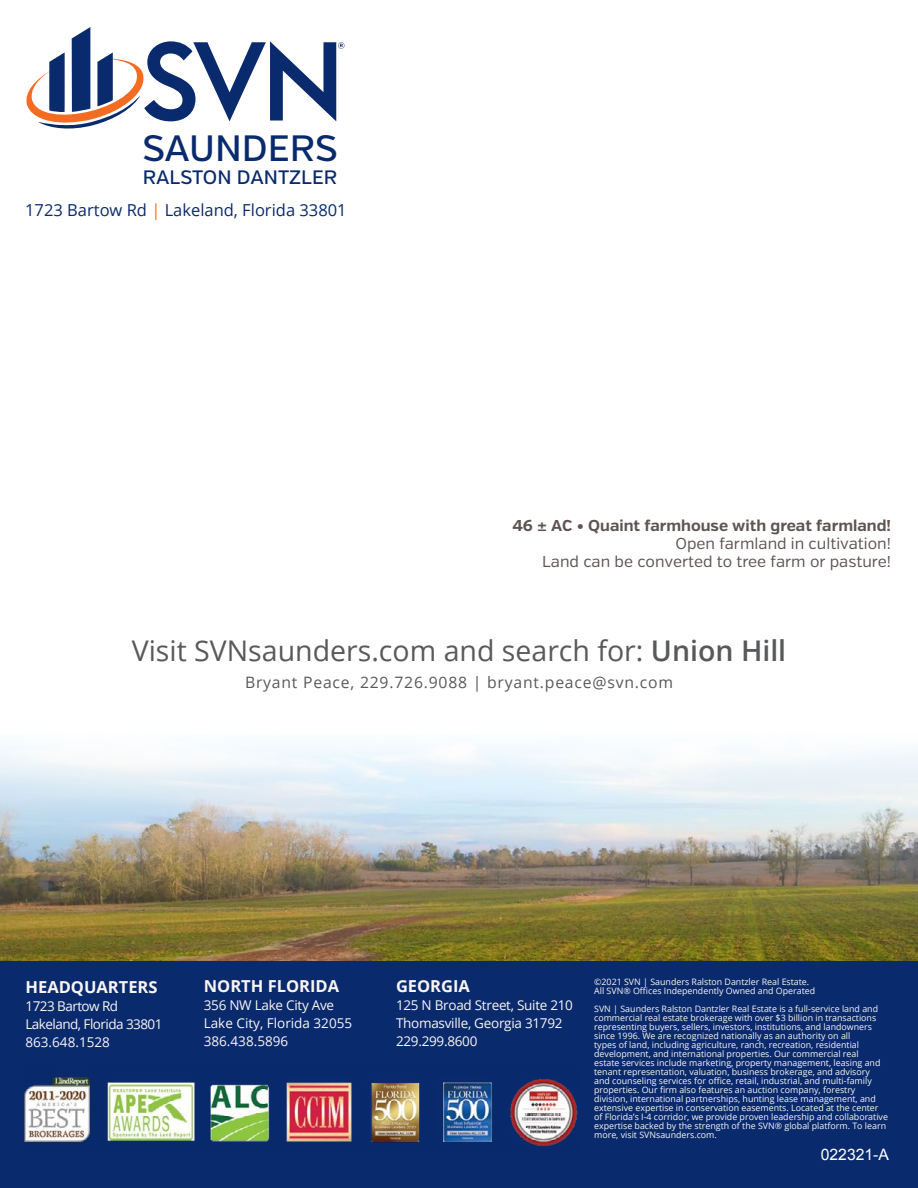
<style>
.page{position:relative;width:918px;height:1188px;background:#fff}
.page>*{position:absolute;margin:0;border:0;box-sizing:border-box;transform-origin:0 0}
.t1{font:500 36.6px "Verb";color:#092a6d}
.t2{font:28.5px "Open Sans";color:#58595b}
.t3{font:500 19.35px "Verb";color:#092a6d}
.t4{font:16.5px "Open Sans";color:#092a6d}
.t5{font:700 16.5px "Open Sans";color:#faf5f2}
.t6{font:15.75px/18px "Verb";color:#5e5553;text-align:right}
.t7{font:15.75px "Open Sans";letter-spacing:.05em;color:#58595b}
.t8{font:700 15.75px "Verb";color:#5e5553}
.t9{font:15.75px "Arial";color:#fff}
.t10{font:13.5px/18px "Open Sans";letter-spacing:-.02em;color:#faf5f2}
.t11{font:13.5px/18px "Open Sans";color:#faf5f2}
.t12{font:13.5px/18px "Open Sans";letter-spacing:-.04em;color:#faf5f2}
.t13{font:8.85px/9px "Open Sans";color:#faf5f2}
.s1{color:#f36c21}
.s2{font-weight:600}
</style>
<div class="page">
<img style="left:0;top:744px;width:918px;height:217px">
<div style="left:0;top:961px;width:918px;height:227px;background:#092a6d"></div>
<svg style="left:26px;top:27px;width:318px;height:102px"></svg>
<img style="left:24px;top:1077px;width:554px;height:70px">
<h1 class="t1" style="left:142px;top:126px;width:197px">SAUNDERS</h1>
<h3 class="t3" style="left:143px;top:166px;width:196px">RALSTON DANTZLER</h3>
<h3 class="t4" style="left:25px;top:198px;width:323px">1723 Bartow Rd <span class="s1">|</span> Lakeland, Florida 33801</h3>
<h3 class="t8" style="left:512px;top:516px;width:380px">46 ± AC • Quaint farmhouse with great farmland!</h3>
<h3 class="t6" style="left:542px;top:535px;width:350px">Open farmland in cultivation!<br>Land can be converted to tree farm or pasture!</h3>
<h2 class="t2" style="left:132px;top:631px;width:656px">Visit SVNsaunders.com and search for: <span class="s2">Union Hill</span></h2>
<h3 class="t7" style="left:245px;top:671px;width:430px">Bryant Peace, 229.726.9088 | bryant.peace@svn.com</h3>
<h3 class="t5" style="left:26px;top:975px;width:134px">HEADQUARTERS</h3>
<h3 class="t12" style="left:26px;top:997px;width:138px">1723 Bartow Rd<br>Lakeland, Florida 33801<br>863.648.1528</h3>
<h3 class="t5" style="left:204px;top:974px;width:137px">NORTH FLORIDA</h3>
<h3 class="t11" style="left:204px;top:996px;width:150px">356 NW Lake City Ave<br>Lake City, Florida 32055<br>386.438.5896</h3>
<h3 class="t5" style="left:396px;top:974px;width:76px">GEORGIA</h3>
<h3 class="t10" style="left:396px;top:996px;width:179px">125 N Broad Street, Suite 210<br>Thomasville, Georgia 31792<br>229.299.8600</h3>
<p class="t13" style="left:594px;top:977px;width:223px">©2021 SVN | Saunders Ralston Dantzler Real Estate.<br>All SVN® Offices Independently Owned and Operated</p>
<p class="t13" style="left:594px;top:1004px;width:295px">SVN | Saunders Ralston Dantzler Real Estate is a full-service land and commercial real estate brokerage with over $3 billion in transactions representing buyers, sellers, investors, institutions, and landowners since 1996. We are recognized nationally as an authority on all<br>types of land, including agriculture, ranch, recreation, residential development, and international properties. Our commercial real<br>estate services include marketing, property management, leasing and tenant representation, valuation, business brokerage, and advisory<br>and counseling services for office, retail, industrial, and multi-family properties. Our firm also features an auction company, forestry division, international partnerships, hunting lease management, and extensive expertise in conservation easements. Located at the center of Florida’s I-4 corridor, we provide proven leadership and collaborative expertise backed by the strength of the SVN® global platform. To learn more, visit SVNsaunders.com.</p>
<h3 class="t9" style="left:821px;top:1144px;width:70px">022321-A</h3>
</div>
